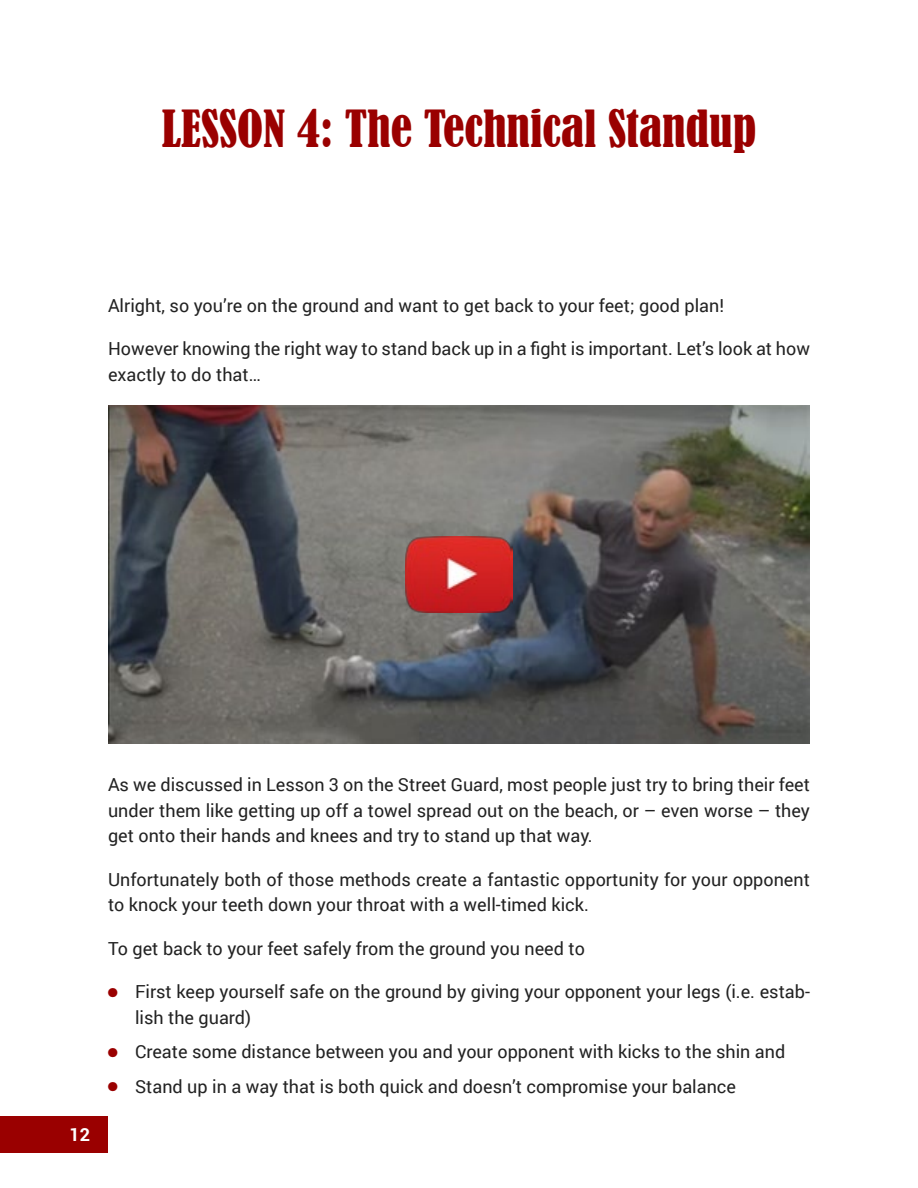
<style>
.page{position:relative;width:918px;height:1188px;background:#fff}
.page>*{position:absolute;margin:0;border:0;box-sizing:border-box;transform-origin:0 0}
.t1{font:condensed 48px "Bernard";color:#9a0000}
.t2{font:18px/25.5px "Roboto";color:#222}
.t3{font:700 18px "Roboto";color:#fff}
.s1{color:#9a0000}
</style>
<div class="page">
<div style="left:0;top:1116px;width:108px;height:37px;background:#9a0000"></div>
<img style="left:108px;top:405px;width:702px;height:338px">
<img style="left:405px;top:536px;width:108px;height:76px">
<h1 class="t1" style="left:162px;top:100px;width:596px">LESSON 4: The Technical Standup</h1>
<p class="t2" style="left:108px;top:292px;width:618px">Alright, so you’re on the ground and want to get back to your feet; good plan!</p>
<p class="t2" style="left:108px;top:335px;width:703px">However knowing the right way to stand back up in a fight is important. Let’s look at how exactly to do that…</p>
<p class="t3" style="left:69px;top:1122px;width:22px">12</p>
<p class="t2" style="left:108px;top:771px;width:704px;text-align:justify">As we discussed in Lesson 3 on the Street Guard, most people just try to bring their feet under them like getting up off a towel spread out on the beach, or – even worse – they get onto their hands and knees and try to stand up that way.</p>
<p class="t2" style="left:108px;top:866px;width:703px">Unfortunately both of those methods create a fantastic opportunity for your opponent to knock your teeth down your throat with a well-timed kick.</p>
<p class="t2" style="left:108px;top:935px;width:478px">To get back to your feet safely from the ground you need to</p>
<p class="t2" style="left:135px;top:978px;width:677px;text-indent:-27px"><span class="s1">●</span> First keep yourself safe on the ground by giving your opponent your legs (i.e. estab&shy;lish the guard)</p>
<p class="t2" style="left:108px;top:1038px;width:679px"><span class="s1">●</span> Create some distance between you and your opponent with kicks to the shin and</p>
<p class="t2" style="left:108px;top:1073px;width:630px"><span class="s1">●</span> Stand up in a way that is both quick and doesn’t compromise your balance</p>
</div>
